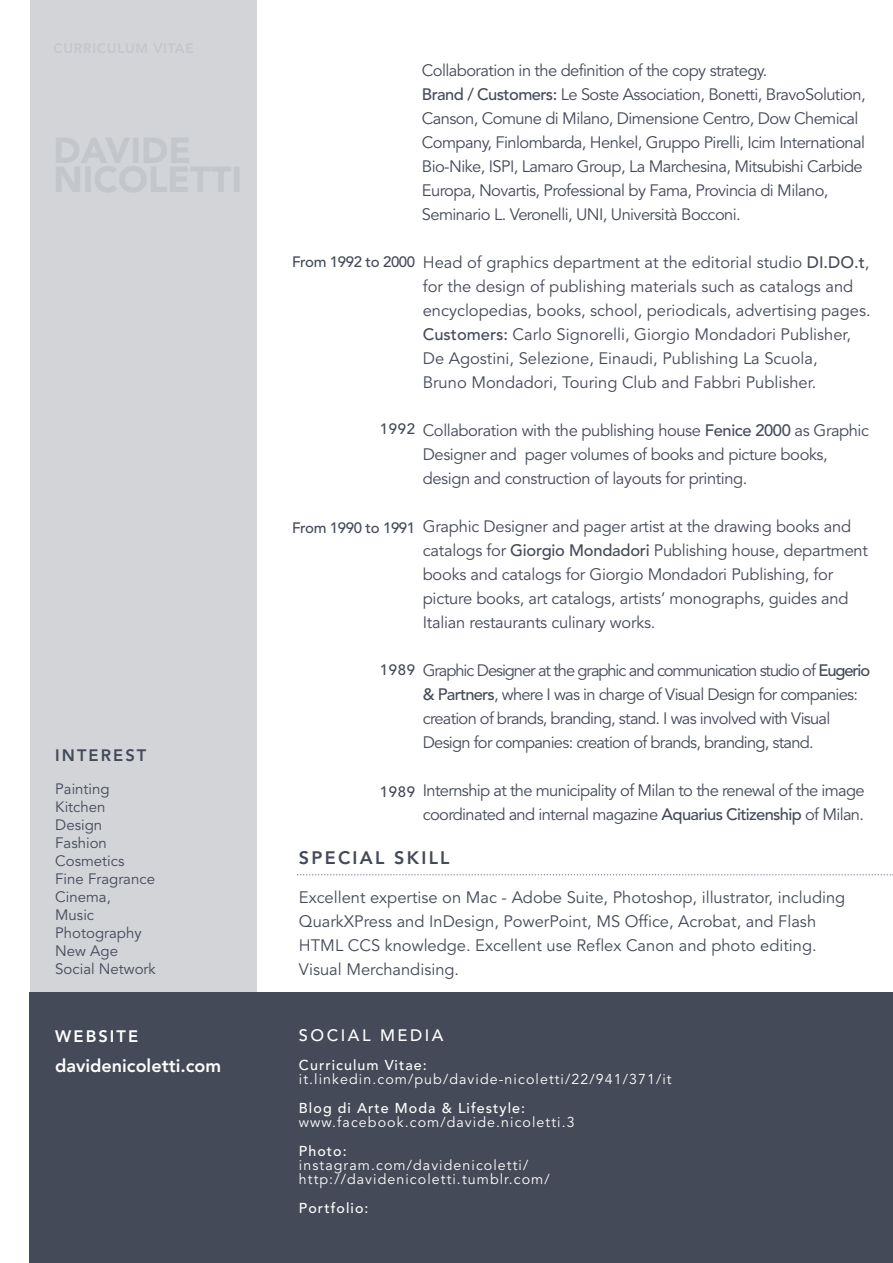
<style>
.page{position:relative;width:893px;height:1263px;background:#fff}
.page>*{position:absolute;margin:0;border:0;box-sizing:border-box;transform-origin:0 0}
.t1{font:800 18px "Avenir";color:#fff}
.t2{font:800 18px "Avenir";letter-spacing:.125em;color:#444a58}
.t3{font:16.5px/24px "Avenir";letter-spacing:-.025em;color:#444a58}
.t4{font:16.5px/24px "Avenir";color:#444a58}
.t5{font:16.5px/24px "Avenir";letter-spacing:-.045em;color:#444a58}
.t6{font:500 16.5px "Avenir";letter-spacing:.15em;color:#fff}
.t7{font:800 16.5px "Avenir";letter-spacing:.125em;color:#444a58}
.t8{font:800 16.5px "Avenir";letter-spacing:.125em;color:#fff}
.t9{font:15px/18px "Avenir";color:#444a58}
.t10{font:500 15px "Avenir";letter-spacing:-.025em;color:#444a58}
.t11{font:14.25px/14.2px "Avenir";letter-spacing:.075em;color:#fff}
.t12{font:500 14.25px "Avenir";letter-spacing:.075em;color:#fff}
.s1{font-weight:500}
</style>
<div class="page">
<div style="left:30px;top:0;width:227px;height:994px;background:#d2d4d8"></div>
<div style="left:30px;top:993px;width:863px;height:270px;background:#444a58"></div>
<svg style="left:297px;top:874px;width:596px;height:1px"></svg>
<p class="t7" style="left:55px;top:743px;width:93px">INTEREST</p>
<p class="t9" style="left:55px;top:780px;width:102px">Painting<br>Kitchen<br>Design<br>Fashion<br>Cosmetics<br>Fine Fragrance<br>Cinema,<br>Music<br>Photography<br>New Age<br>Social Network</p>
<p class="t8" style="left:55px;top:1023px;width:84px">WEBSITE</p>
<p class="t1" style="left:55px;top:1051px;width:167px">davidenicoletti.com</p>
<p class="t3" style="left:422px;top:59px;width:445px">Collaboration in the definition of the copy strategy.<br><span class="s1">Brand / Customers:</span> Le Soste Association, Bonetti, BravoSolution, Canson, Comune di Milano, Dimensione Centro, Dow Chemical Company, Finlombarda, Henkel, Gruppo Pirelli, Icim International Bio-Nike, ISPI, Lamaro Group, La Marchesina, Mitsubishi Carbide Europa, Novartis, Professional by Fama, Provincia di Milano, Seminario L. Veronelli, UNI, Università Bocconi.</p>
<p class="t4" style="left:423px;top:251px;width:449px">Head of graphics department at the editorial studio <span class="s1">DI.DO.t</span>, for the design of publishing materials such as catalogs and encyclopedias, books, school, periodicals, advertising pages.<br><span class="s1">Customers:</span> Carlo Signorelli, Giorgio Mondadori Publisher, De Agostini, Selezione, Einaudi, Publishing La Scuola,<br>Bruno Mondadori, Touring Club and Fabbri Publisher.</p>
<p class="t3" style="left:423px;top:419px;width:448px">Collaboration with the publishing house <span class="s1">Fenice 2000</span> as Graphic<br>Designer and pager volumes of books and picture books, design and construction of layouts for printing.</p>
<p class="t3" style="left:423px;top:515px;width:447px">Graphic Designer and pager artist at the drawing books and catalogs for <span class="s1">Giorgio Mondadori</span> Publishing house, department books and catalogs for Giorgio Mondadori Publishing, for picture books, art catalogs, artists’ monographs, guides and Italian restaurants culinary works.</p>
<p class="t5" style="left:423px;top:659px;width:449px">Graphic Designer at the graphic and communication studio of <span class="s1">Eugerio &amp; Partners</span>, where I was in charge of Visual Design for companies: creation of brands, branding, stand. I was involved with Visual Design for companies: creation of brands, branding, stand.</p>
<p class="t3" style="left:423px;top:779px;width:443px">Internship at the municipality of Milan to the renewal of the image coordinated and internal magazine <span class="s1">Aquarius Citizenship</span> of Milan.</p>
<p class="t10" style="left:292px;top:249px;width:125px">From 1992 to 2000</p>
<p class="t10" style="left:380px;top:415px;width:37px">1992</p>
<p class="t10" style="left:292px;top:514px;width:125px">From 1990 to 1991</p>
<p class="t10" style="left:380px;top:657px;width:37px">1989</p>
<p class="t10" style="left:380px;top:778px;width:37px">1989</p>
<p class="t2" style="left:299px;top:844px;width:152px">SPECIAL SKILL</p>
<p class="t4" style="left:299px;top:886px;width:548px">Excellent expertise on Mac - Adobe Suite, Photoshop, illustrator, including QuarkXPress and InDesign, PowerPoint, MS Office, Acrobat, and Flash HTML CCS knowledge. Excellent use Reflex Canon and photo editing.<br>Visual Merchandising.</p>
<p class="t6" style="left:299px;top:1021px;width:146px">SOCIAL MEDIA</p>
<p class="t12" style="left:299px;top:1053px;width:129px">Curriculum Vitae:</p>
<p class="t11" style="left:299px;top:1072px;width:374px">it.linkedin.com/pub/davide-nicoletti/22/941/371/it</p>
<p class="t12" style="left:299px;top:1095px;width:228px">Blog di Arte Moda &amp; Lifestyle:</p>
<p class="t11" style="left:299px;top:1115px;width:277px">www.facebook.com/davide.nicoletti.3</p>
<p class="t12" style="left:299px;top:1138px;width:49px">Photo:</p>
<p class="t11" style="left:299px;top:1158px;width:252px">instagram.com/davidenicoletti/ http://davidenicoletti.tumblr.com/</p>
<p class="t12" style="left:299px;top:1195px;width:71px">Portfolio:</p>
</div>
